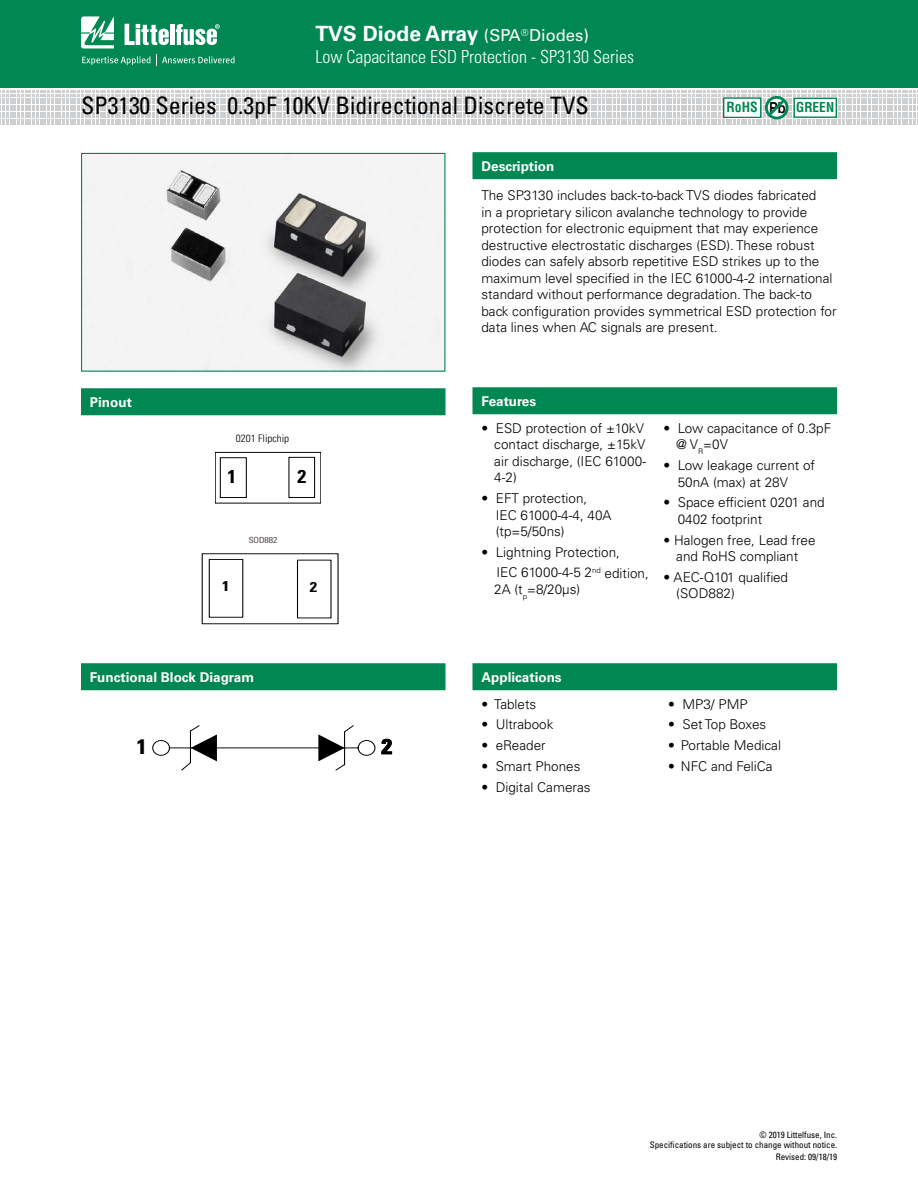
<style>
.page{position:relative;width:918px;height:1188px;background:#fff}
.page>*{position:absolute;margin:0;border:0;box-sizing:border-box;transform-origin:0 0}
.t1{font:condensed 24px "Univers LT Std";color:#000}
.t2{font:700 21px "Univers LT Std";color:#fff}
.t3{font:700 condensed 21px "Univers LT Std";color:#000;scale:1.13 1}
.t4{font:700 condensed 18.6px "Univers LT Std";color:#000;scale:1.07 1}
.t5{font:300 condensed 18px "Univers LT Std";color:#fff}
.t6{font:700 condensed 14.25px "Univers LT Std";color:#000;scale:1.16 1}
.t7{font:300 13.5px/16.5px "Univers LT Std";color:#000}
.t8{font:700 13.5px "Univers LT Std";color:#fff}
.t9{font:700 condensed 13.35px "Helvetica LT Std";color:#008752}
.t10{font:300 condensed 10.5px "Univers LT Std";color:#000;scale:1.07 1}
.t11{font:condensed 9px/10.8px "Univers LT Std";color:#000;text-align:right}
.t12{font:300 condensed 8.4px "Univers LT Std";color:#221714;scale:1.16 1}
.s1{font-weight:400;font-size:16.5px}
.s2{font-size:13.65px}
.s3{font-family:"Univers LT Std";font-stretch:expanded;font-size:15.15px;color:#000}
</style>
<div class="page">
<div style="left:0;top:0;width:918px;height:88px;background:#008752"></div>
<svg style="left:81px;top:16px;width:33px;height:32px"></svg>
<hr style="left:170px;top:24px;width:4px;height:21px;background:#fff">
<svg style="left:176px;top:24px;width:44px;height:21px"></svg>
<svg style="left:125px;top:24px;width:44px;height:21px"></svg>
<svg style="left:82px;top:55px;width:153px;height:11px"></svg>
<div style="left:473px;top:152px;width:364px;height:27px;background:#008752"></div>
<div style="left:473px;top:387px;width:364px;height:27px;background:#008752"></div>
<div style="left:473px;top:663px;width:364px;height:27px;background:#008752"></div>
<div style="left:81px;top:663px;width:365px;height:27px;background:#008752"></div>
<svg style="left:152px;top:725px;width:241px;height:46px"></svg>
<svg style="left:2px;top:91px;width:916px;height:34px"></svg>
<div style="left:794px;top:98px;width:42px;height:19px;background:#fff"></div>
<div style="left:794px;top:98px;width:43px;height:20px;border:1px solid #008752"></div>
<div style="left:81px;top:388px;width:365px;height:27px;background:#008752"></div>
<img style="left:83px;top:155px;width:361px;height:215px">
<div style="left:81px;top:153px;width:365px;height:219px;border:1px solid #008752"></div>
<svg style="left:215px;top:452px;width:106px;height:51px"></svg>
<svg style="left:202px;top:554px;width:136px;height:70px"></svg>
<div style="left:209px;top:559px;width:34px;height:58px;border:1px solid #000"></div>
<h2 class="t2" style="left:315px;top:26px;width:275px">TVS Diode Array <span class="s1">(SPA</span> <sup>®</sup> <span class="s1">Diodes)</span></h2>
<h3 class="t5" style="left:315px;top:49px;width:320px">Low Capacitance ESD Protection - SP3130 Series</h3>
<h1 class="t1" style="left:81px;top:96px;width:509px">SP3130 Series 0.3pF 10KV Bidirectional Discrete TVS</h1>
<p class="t9" style="left:727px;top:100px;width:109px"><span class="s2">RoHS</span> <span class="s3">Pb</span> GREEN</p>
<p class="t8" style="left:481px;top:161px;width:74px">Description</p>
<p class="t8" style="left:90px;top:397px;width:43px">Pinout</p>
<p class="t10" style="left:236px;top:435px;width:51px">0201 Flipchip</p>
<h3 class="t4" style="left:227px;top:466px;width:10px">1</h3>
<h3 class="t4" style="left:297px;top:466px;width:10px">2</h3>
<p class="t12" style="left:249px;top:535px;width:26px">SOD882</p>
<p class="t6" style="left:222px;top:578px;width:8px">1</p>
<p class="t6" style="left:310px;top:579px;width:8px">2</p>
<p class="t8" style="left:90px;top:672px;width:166px">Functional Block Diagram</p>
<h2 class="t3" style="left:136px;top:734px;width:11px">1</h2>
<h2 class="t3" style="left:382px;top:734px;width:11px">2</h2>
<p class="t7" style="left:481px;top:188px;width:357px">The SP3130 includes back-to-back TVS diodes fabricated<br>in a proprietary silicon avalanche technology to provide protection for electronic equipment that may experience destructive electrostatic discharges (ESD). These robust diodes can safely absorb repetitive ESD strikes up to the maximum level specified in the IEC 61000-4-2 international standard without performance degradation. The back-to back configuration provides symmetrical ESD protection for data lines when AC signals are present.</p>
<p class="t8" style="left:481px;top:396px;width:56px">Features</p>
<p class="t7" style="left:494px;top:421px;width:153px;text-indent:-13px">• ESD protection of ±10kV contact discharge, ±15kV air discharge, (IEC 61000-<br>4-2)</p>
<p class="t7" style="left:496px;top:491px;width:117px;text-indent:-14px">• EFT protection,<br>IEC 61000-4-4, 40A (tp=5/50ns)</p>
<p class="t7" style="left:497px;top:543px;width:154px;line-height:20.7px;text-indent:-15px">• Lightning Protection,<br>IEC 61000-4-5 2<sup>nd</sup> edition,</p>
<p class="t7" style="left:494px;top:582px;width:88px">2A (t<sub>p</sub>=8/20µs)</p>
<p class="t7" style="left:676px;top:421px;width:157px;text-indent:-13px">• Low capacitance of 0.3pF @ V<sub>R</sub>=0V</p>
<p class="t7" style="left:678px;top:458px;width:139px;text-indent:-14px">• Low leakage current of<br>50nA (max) at 28V</p>
<p class="t7" style="left:678px;top:495px;width:148px;text-indent:-14px">• Space efficient 0201 and<br>0402 footprint</p>
<p class="t7" style="left:663px;top:533px;width:154px;text-align:center">• Halogen free, Lead free and RoHS compliant</p>
<p class="t7" style="left:676px;top:570px;width:113px;text-indent:-13px">• AEC-Q101 qualified (SOD882)</p>
<p class="t8" style="left:481px;top:672px;width:82px">Applications</p>
<p class="t7" style="left:481px;top:697px;width:56px">• Tablets</p>
<p class="t7" style="left:481px;top:717px;width:74px">• Ultrabook</p>
<p class="t7" style="left:481px;top:738px;width:66px">• eReader</p>
<p class="t7" style="left:481px;top:759px;width:101px">• Smart Phones</p>
<p class="t7" style="left:481px;top:780px;width:111px">• Digital Cameras</p>
<p class="t7" style="left:668px;top:697px;width:81px">• MP3/ PMP</p>
<p class="t7" style="left:668px;top:717px;width:100px">• Set Top Boxes</p>
<p class="t7" style="left:668px;top:738px;width:114px">• Portable Medical</p>
<p class="t7" style="left:668px;top:759px;width:106px">• NFC and FeliCa</p>
<p class="t11" style="left:650px;top:1130px;width:189px">© 2019 Littelfuse, Inc.<br>Specifications are subject to change without notice.</p>
<p class="t11" style="left:776px;top:1152px;width:63px">Revised: 09/18/19</p>
</div>
